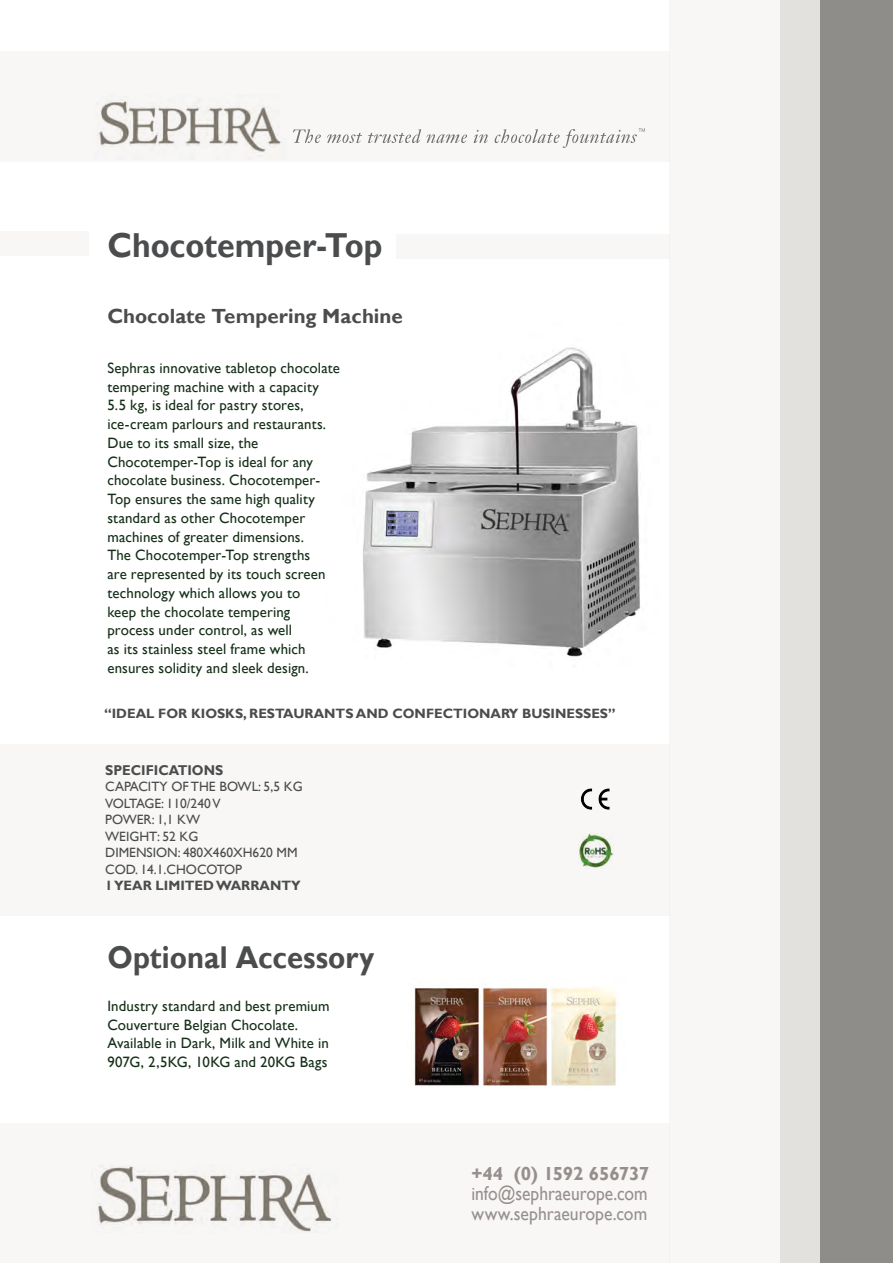
<style>
.page{position:relative;width:893px;height:1263px;background:#fff}
.page>*{position:absolute;margin:0;border:0;box-sizing:border-box;transform-origin:0 0}
.t1{font:700 34.65px "Gill Sans";color:#4b4c4d;scale:.92 1}
.t2{font:700 31.5px "Gill Sans";color:#4b4c4d;scale:.92 1}
.t3{font:700 20.4px "Gill Sans";color:#4b4c4d}
.t4{font:19.8px "Gill Sans";color:#8b8381;scale:.88 1}
.t5{font:19.05px "Gill Sans";color:#8b8381;scale:.92 1}
.t6{font:700 18.9px "Gill Sans";letter-spacing:-.01em;color:#8b8381}
.t7{font:15px/18.8px "Gill Sans";letter-spacing:.01em;color:#152e17}
.t8{font:700 14.1px "Gill Sans";color:#4b4c4d;scale:.95 1}
.t9{font:13.5px "Gill Sans";color:#4b4c4d}
.t10{font:700 13.5px "Gill Sans";color:#4b4c4d}
.s1{font-size:18.9px}
</style>
<div class="page">
<img style="left:362px;top:347px;width:278px;height:310px">
<div style="left:0;top:744px;width:670px;height:171px;background:#f8f7f6"></div>
<img style="left:581px;top:788px;width:29px;height:22px">
<div style="left:670px;top:0;width:223px;height:1263px;background:#f8f7f6"></div>
<svg style="left:780px;top:0;width:113px;height:1263px;background:#acaaa7"></svg>
<div style="left:396px;top:235px;width:274px;height:24px;background:#f8f7f6"></div>
<div style="left:0;top:232px;width:89px;height:24px;background:#f8f7f6"></div>
<svg style="left:94px;top:51px;width:576px;height:111px;fill:#f8f7f6"></svg>
<img style="left:414px;top:987px;width:203px;height:100px">
<svg style="left:91px;top:1123px;width:579px;height:140px;fill:#f8f7f6"></svg>
<p class="t1" style="left:107px;top:224px;width:300px">Chocotemper-Top</p>
<p class="t3" style="left:107px;top:304px;width:297px">Chocolate Tempering Machine</p>
<p class="t7" style="left:107px;top:359px;width:234px">Sephras innovative tabletop chocolate tempering machine with a capacity 5.5 kg, is ideal for pastry stores, ice-cream parlours and restaurants.</p>
<p class="t7" style="left:107px;top:434px;width:214px">Due to its small size, the<br>Chocotemper-Top is ideal for any chocolate business. Chocotemper-<br>Top ensures the same high quality standard as other Chocotemper machines of greater dimensions.</p>
<p class="t7" style="left:107px;top:546px;width:220px">The Chocotemper-Top strengths are represented by its touch screen technology which allows you to keep the chocolate tempering process under control, as well<br>as its stainless steel frame which ensures solidity and sleek design.</p>
<p class="t10" style="left:104px;top:705px;width:513px">“IDEAL FOR KIOSKS, RESTAURANTS AND CONFECTIONARY BUSINESSES”</p>
<p class="t8" style="left:105px;top:761px;width:126px">SPECIFICATIONS</p>
<p class="t9" style="left:105px;top:779px;width:199px">CAPACITY OF THE BOWL: 5,5 KG</p>
<p class="t9" style="left:105px;top:795px;width:117px">VOLTAGE: 110/240 V</p>
<p class="t9" style="left:105px;top:812px;width:96px">POWER: 1,1 KW</p>
<p class="t9" style="left:105px;top:828px;width:95px">WEIGHT: 52 KG</p>
<p class="t9" style="left:105px;top:845px;width:194px">DIMENSION: 480X460XH620 MM</p>
<p class="t9" style="left:105px;top:861px;width:138px">COD. 14.1.CHOCOTOP</p>
<p class="t10" style="left:105px;top:877px;width:197px">1 YEAR LIMITED WARRANTY</p>
<p class="t2" style="left:107px;top:938px;width:292px">Optional Accessory</p>
<p class="t7" style="left:107px;top:997px;width:224px">Industry standard and best premium<br>Couverture Belgian Chocolate.</p>
<p class="t7" style="left:107px;top:1034px;width:223px">Available in Dark, Milk and White in</p>
<p class="t7" style="left:107px;top:1053px;width:222px">907G, 2,5KG, 10KG and 20KG Bags</p>
<p class="t6" style="left:471px;top:1162px;width:179px">+44 (0) 1592 656737</p>
<h3 class="t4" style="left:471px;top:1182px;width:202px"><span class="s1">i</span>nfo@sephraeurope.com</h3>
<p class="t5" style="left:471px;top:1203px;width:193px">www.sephraeurope.com</p>
</div>
